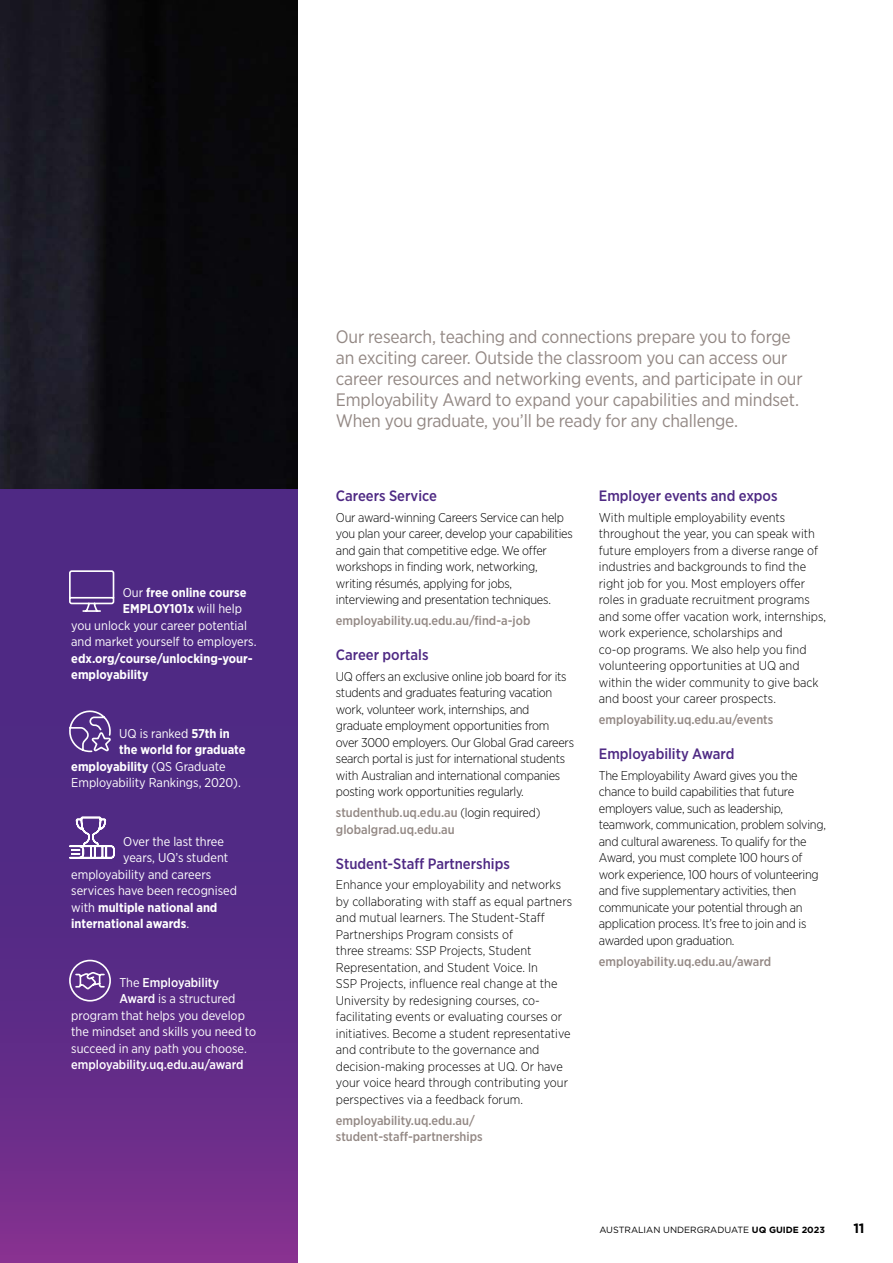
<style>
.page{position:relative;width:893px;height:1263px;background:#fff}
.page>*{position:absolute;margin:0;border:0;box-sizing:border-box;transform-origin:0 0}
.t1{font:18px/21px "Gotham Narrow";letter-spacing:-.01em;color:#938884}
.t2{font:500 15px "Gotham Narrow";color:#4f2a84}
.t3{font:700 13.5px "Gotham";color:#000}
.t4{font:300 12.75px/16.5px "Gotham Narrow";letter-spacing:-.02em;color:#000}
.t5{font:300 12.75px/16.5px "Gotham Narrow";color:#000}
.t6{font:12.75px "Gotham Narrow";color:#fff}
.t7{font:500 12.75px/16.5px "Gotham Narrow";color:#938884}
.t8{font:700 12.75px/16.5px "Gotham Narrow";color:#fff}
.t9{font:500 12.75px "Gotham Narrow";color:#fff}
.t10{font:9px "Gotham";color:#000}
.s1{font-weight:400}
.s2{font-weight:700}
.s3{font-weight:500}
.s4{font-weight:300;color:#000}
</style>
<div class="page">
<img style="left:0;top:0;width:298px;height:489px">
<svg style="left:0;top:489px;width:298px;height:774px;background:#5b2b86"></svg>
<svg style="left:68px;top:569px;width:47px;height:44px;background:#6e4f99"></svg>
<svg style="left:66px;top:708px;width:46px;height:45px;background:#6f519a"></svg>
<svg style="left:68px;top:783px;width:48px;height:76px;background:#6d4d98"></svg>
<svg style="left:68px;top:959px;width:44px;height:43px;background:#79549d"></svg>
<p class="t8" style="left:123px;top:584px;width:125px"><span class="s1">Our</span> free online course</p>
<p class="t8" style="left:123px;top:600px;width:121px">EMPLOY101x <span class="s1">will help</span></p>
<p class="t6" style="left:71px;top:617px;width:177px">you unlock your career potential</p>
<p class="t6" style="left:71px;top:634px;width:187px">and market yourself to employers.</p>
<p class="t8" style="left:71px;top:650px;width:183px">edx.org/course/unlocking-your&shy;employability</p>
<p class="t6" style="left:119px;top:725px;width:112px">UQ is ranked <span class="s2">57th in</span></p>
<p class="t8" style="left:119px;top:741px;width:128px">the world for graduate</p>
<p class="t8" style="left:71px;top:758px;width:156px">employability <span class="s1">(QS Graduate</span></p>
<p class="t6" style="left:71px;top:775px;width:171px">Employability Rankings, 2020).</p>
<p class="t6" style="left:123px;top:833px;width:102px">Over the last three</p>
<p class="t6" style="left:123px;top:850px;width:107px">years, UQ’s student</p>
<p class="t6" style="left:71px;top:866px;width:142px">employability and careers</p>
<p class="t6" style="left:71px;top:883px;width:167px">services have been recognised</p>
<p class="t8" style="left:71px;top:899px;width:148px"><span class="s1">with</span> multiple national and</p>
<p class="t8" style="left:71px;top:915px;width:119px">international awards<span class="s1">.</span></p>
<p class="t9" style="left:119px;top:974px;width:101px"><span class="s1">The</span> Employability</p>
<p class="t6" style="left:119px;top:991px;width:118px"><span class="s3">Award</span> is a structured</p>
<p class="t6" style="left:71px;top:1007px;width:175px">program that helps you develop</p>
<p class="t6" style="left:71px;top:1024px;width:187px">the mindset and skills you need to</p>
<p class="t6" style="left:71px;top:1040px;width:177px">succeed in any path you choose.</p>
<p class="t9" style="left:71px;top:1056px;width:174px">employability.uq.edu.au/award</p>
<p class="t1" style="left:336px;top:325px;width:468px">Our research, teaching and connections prepare you to forge an exciting career. Outside the classroom you can access our career resources and networking events, and participate in our Employability Award to expand your capabilities and mindset.<br>When you graduate, you’ll be ready for any challenge.</p>
<p class="t2" style="left:336px;top:486px;width:103px">Careers Service</p>
<p class="t4" style="left:336px;top:509px;width:238px">Our award-winning Careers Service can help you plan your career, develop your capabilities and gain that competitive edge. We offer workshops in finding work, networking, writing résumés, applying for jobs, interviewing and presentation techniques.</p>
<p class="t7" style="left:336px;top:612px;width:196px">employability.uq.edu.au/find-a-job</p>
<p class="t2" style="left:336px;top:645px;width:94px">Career portals</p>
<p class="t4" style="left:336px;top:668px;width:240px">UQ offers an exclusive online job board for its students and graduates featuring vacation work, volunteer work, internships, and graduate employment opportunities from over 3000 employers. Our Global Grad careers search portal is just for international students with Australian and international companies posting work opportunities regularly.</p>
<p class="t7" style="left:336px;top:804px;width:206px">studenthub.uq.edu.au <span class="s4">(login required) </span>globalgrad.uq.edu.au</p>
<p class="t2" style="left:336px;top:854px;width:175px">Student-Staff Partnerships</p>
<p class="t5" style="left:336px;top:876px;width:238px">Enhance your employability and networks by collaborating with staff as equal partners and mutual learners. The Student-Staff Partnerships Program consists of<br>three streams: SSP Projects, Student Representation, and Student Voice. In<br>SSP Projects, influence real change at the University by redesigning courses, co&shy;facilitating events or evaluating courses or initiatives. Become a student representative and contribute to the governance and decision-making processes at UQ. Or have your voice heard through contributing your perspectives via a feedback forum.</p>
<p class="t7" style="left:336px;top:1112px;width:148px">employability.uq.edu.au/ student-staff-partnerships</p>
<p class="t2" style="left:599px;top:486px;width:180px">Employer events and expos</p>
<p class="t5" style="left:599px;top:509px;width:229px">With multiple employability events throughout the year, you can speak with future employers from a diverse range of industries and backgrounds to find the right job for you. Most employers offer roles in graduate recruitment programs and some offer vacation work, internships, work experience, scholarships and<br>co-op programs. We also help you find volunteering opportunities at UQ and within the wider community to give back and boost your career prospects.</p>
<p class="t7" style="left:599px;top:711px;width:176px">employability.uq.edu.au/events</p>
<p class="t2" style="left:599px;top:744px;width:137px">Employability Award</p>
<p class="t4" style="left:599px;top:767px;width:229px">The Employability Award gives you the chance to build capabilities that future employers value, such as leadership, teamwork, communication, problem solving, and cultural awareness. To qualify for the Award, you must complete 100 hours of work experience, 100 hours of volunteering and five supplementary activities, then communicate your potential through an application process. It’s free to join and is awarded upon graduation.</p>
<p class="t7" style="left:599px;top:953px;width:174px">employability.uq.edu.au/award</p>
<p class="t10" style="left:599px;top:1224px;width:227px">AUSTRALIAN UNDERGRADUATE <span class="s2">UQ GUIDE 2023</span></p>
<p class="t3" style="left:853px;top:1219px;width:13px">11</p>
</div>
